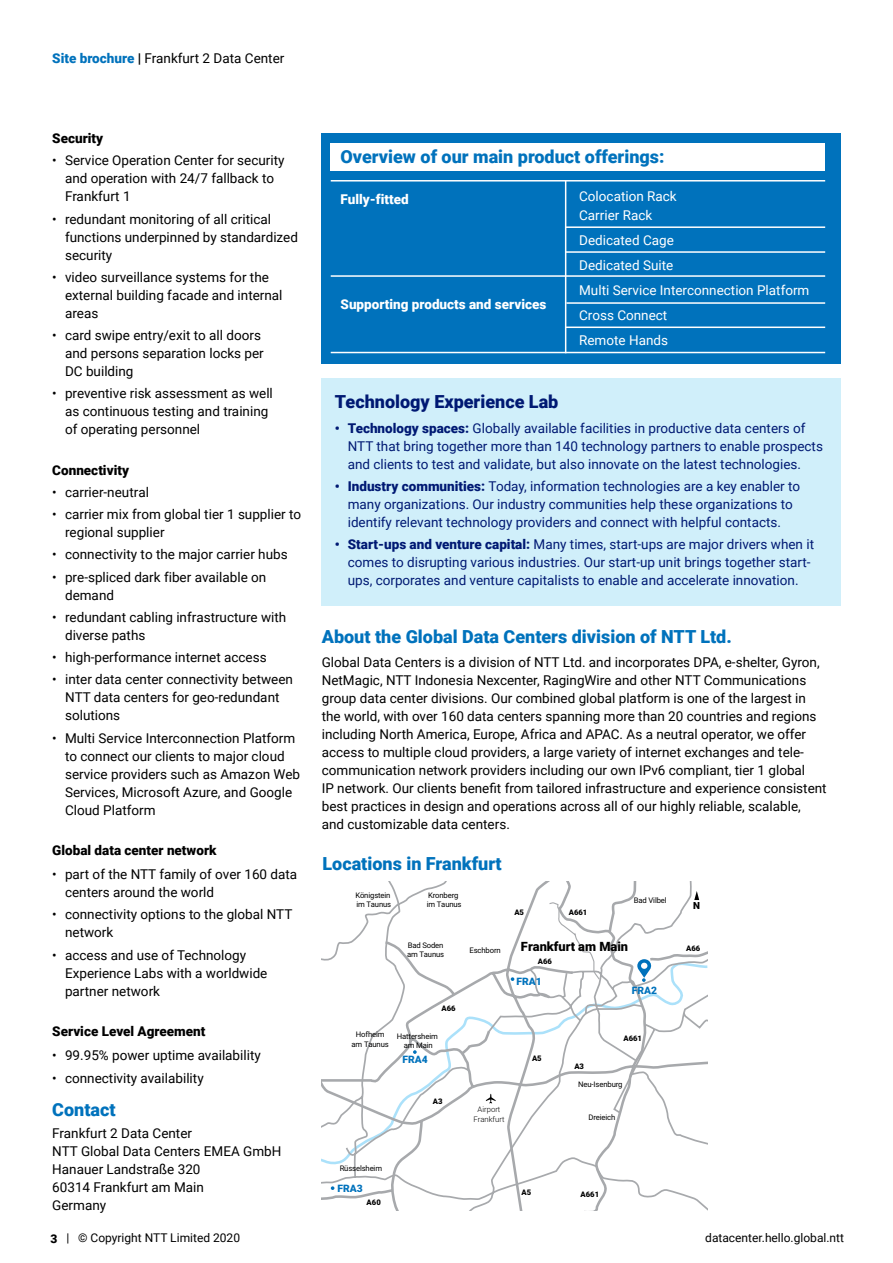
<style>
.page{position:relative;width:893px;height:1263px;background:#fff}
.page>*{position:absolute;margin:0;border:0;box-sizing:border-box;transform-origin:0 0}
.t1{font:900 18px "Roboto";color:#0072bc}
.t2{font:900 18px "Roboto";color:#001973}
.t3{font:13.5px/18px "Roboto";color:#000}
.t4{font:13.5px/18px "Roboto";color:#001973}
.t5{font:13.5px/25px "Roboto";color:#fff}
.t6{font:900 13.5px "Roboto";color:#000}
.t7{font:900 13.5px "Roboto";color:#fff}
.t8{font:900 12.9px "Roboto";color:#000}
.t9{font:12px "Roboto";color:#000}
.t10{font:900 12px "Roboto";color:#000}
.t11{font:900 10.2px "Roboto";color:#0072bc}
.t12{font:900 9.9px "Roboto";color:#000}
.t13{font:7.65px/9.3px "Roboto";letter-spacing:-.02em;color:#000}
.t14{font:900 7.65px "Roboto";color:#000}
.t15{font:300 7.65px/9.3px "Roboto";color:#000;text-align:center}
.s1{font-weight:900;color:#0072bc}
.s2{font-weight:900}
</style>
<div class="page">
<div style="left:321px;top:133px;width:520px;height:231px;background:#0072bc"></div>
<div style="left:331px;top:144px;width:494px;height:27px;background:#fff"></div>
<hr style="left:331px;top:180px;width:494px;height:2px;background:#fff">
<hr style="left:566px;top:226px;width:259px;height:2px;background:#fff">
<hr style="left:566px;top:251px;width:259px;height:2px;background:#fff">
<hr style="left:331px;top:275px;width:494px;height:2px;background:#fff">
<hr style="left:566px;top:302px;width:259px;height:2px;background:#fff">
<hr style="left:566px;top:327px;width:259px;height:1px;background:#fff">
<hr style="left:331px;top:352px;width:494px;height:1px;background:#fff">
<hr style="left:565px;top:181px;width:1px;height:172px;background:#fff">
<svg style="left:322px;top:881px;width:385px;height:330px"></svg>
<svg style="left:694px;top:891px;width:5px;height:9px"></svg>
<svg style="left:486px;top:1094px;width:10px;height:9px"></svg>
<svg style="left:511px;top:977px;width:3px;height:4px"></svg>
<svg style="left:331px;top:1186px;width:3px;height:4px"></svg>
<svg style="left:413px;top:1050px;width:4px;height:4px"></svg>
<svg style="left:637px;top:959px;width:15px;height:23px"></svg>
<div style="left:322px;top:378px;width:519px;height:228px;background:#d0effa"></div>
<p class="t3" style="left:52px;top:48px;width:234px"><span class="s1">Site brochure</span> <span class="s2">|</span> Frankfurt 2 Data Center</p>
<p class="t6" style="left:52px;top:129px;width:52px">Security</p>
<p class="t3" style="left:65px;top:151px;width:221px;text-indent:-13px">• Service Operation Center for security and operation with 24/7 fallback to<br>Frankfurt 1</p>
<p class="t3" style="left:65px;top:209px;width:234px;text-indent:-13px">• redundant monitoring of all critical functions underpinned by standardized security</p>
<p class="t3" style="left:65px;top:267px;width:219px;text-indent:-13px">• video surveillance systems for the external building facade and internal areas</p>
<p class="t3" style="left:65px;top:326px;width:200px;text-indent:-13px">• card swipe entry/exit to all doors and persons separation locks per<br>DC building</p>
<p class="t3" style="left:65px;top:384px;width:209px;text-indent:-13px">• preventive risk assessment as well as continuous testing and training of operating personnel</p>
<p class="t6" style="left:52px;top:460px;width:78px">Connectivity</p>
<p class="t3" style="left:52px;top:482px;width:98px">• carrier-neutral</p>
<p class="t3" style="left:65px;top:505px;width:238px;text-indent:-13px">• carrier mix from global tier 1 supplier to regional supplier</p>
<p class="t3" style="left:52px;top:545px;width:237px">• connectivity to the major carrier hubs</p>
<p class="t3" style="left:65px;top:567px;width:203px;text-indent:-13px">• pre-spliced dark fiber available on demand</p>
<p class="t3" style="left:65px;top:607px;width:223px;text-indent:-13px">• redundant cabling infrastructure with diverse paths</p>
<p class="t3" style="left:52px;top:648px;width:216px">• high-performance internet access</p>
<p class="t3" style="left:65px;top:670px;width:230px;text-indent:-13px">• inter data center connectivity between<br>NTT data centers for geo-redundant solutions</p>
<p class="t3" style="left:65px;top:728px;width:237px;text-indent:-13px">• Multi Service Interconnection Platform to connect our clients to major cloud service providers such as Amazon Web Services, Microsoft Azure, and Google Cloud Platform</p>
<p class="t6" style="left:52px;top:840px;width:166px">Global data center network</p>
<p class="t3" style="left:65px;top:865px;width:234px;text-indent:-13px">• part of the NTT family of over 160 data centers around the world</p>
<p class="t3" style="left:65px;top:905px;width:229px;text-indent:-13px">• connectivity options to the global NTT network</p>
<p class="t3" style="left:65px;top:945px;width:204px;text-indent:-13px">• access and use of Technology<br>Experience Labs with a worldwide partner network</p>
<p class="t6" style="left:52px;top:1022px;width:155px">Service Level Agreement</p>
<p class="t3" style="left:52px;top:1046px;width:210px">• 99.95% power uptime availability</p>
<p class="t3" style="left:52px;top:1068px;width:153px">• connectivity availability</p>
<h1 class="t1" style="left:52px;top:1096px;width:65px">Contact</h1>
<p class="t3" style="left:52px;top:1123px;width:231px">Frankfurt 2 Data Center<br>NTT Global Data Centers EMEA GmbH<br>Hanauer Landstraße 320<br>60314 Frankfurt am Main<br>Germany</p>
<h1 class="t1" style="left:341px;top:144px;width:325px">Overview of our main product offerings:</h1>
<p class="t7" style="left:341px;top:189px;width:70px">Fully-fitted</p>
<p class="t5" style="left:579px;top:186px;width:99px;line-height:19px">Colocation Rack<br>Carrier Rack</p>
<p class="t5" style="left:579px;top:227px;width:232px">Dedicated Cage<br>Dedicated Suite<br>Multi Service Interconnection Platfo rm<br>Cross Connect<br>Remote Hands</p>
<p class="t7" style="left:341px;top:294px;width:207px">Supporting products and services</p>
<h1 class="t2" style="left:335px;top:389px;width:225px">Technology Experience Lab</h1>
<p class="t4" style="left:348px;top:418px;width:477px;text-indent:-13px"><span class="s2">• Technology spaces:</span> Globally available facilities in productive data centers of<br>NTT that bring together more than 140 technology partners to enable prospects and clients to test and validate, but also innovate on the latest technologies.</p>
<p class="t4" style="left:335px;top:477px;width:467px;text-align:center"><span class="s2">• Industry communities:</span> Today, information technologies are a key enabler to many organizations. Our industry communities help these organizations to identify relevant technology providers and connect with helpful contacts.</p>
<p class="t4" style="left:348px;top:535px;width:468px;text-indent:-13px"><span class="s2">• Start-ups and venture capital:</span> Many times, start-ups are major drivers when it comes to disrupting various industries. Our start-up unit brings together start&shy;ups, corporates and venture capitalists to enable and accelerate innovation.</p>
<h1 class="t1" style="left:322px;top:623px;width:412px">About the Global Data Centers division of NTT Ltd.</h1>
<p class="t3" style="left:322px;top:653px;width:506px">Global Data Centers is a division of NTT Ltd. and incorporates DPA, e-shelter, Gyron, NetMagic, NTT Indonesia Nexcenter, RagingWire and other NTT Communications group data center divisions. Our combined global platform is one of the largest in the world, with over 160 data centers spanning more than 20 countries and regions including North America, Europe, Africa and APAC. As a neutral operator, we offer access to multiple cloud providers, a large variety of internet exchanges and tele&shy;communication network providers including our own IPv6 compliant, tier 1 global<br>IP network. Our clients benefit from tailored infrastructure and experience consistent best practices in design and operations across all of our highly reliable, scalable,<br>and customizable data centers.</p>
<h1 class="t1" style="left:322px;top:851px;width:181px">Locations in Frankfurt</h1>
<p class="t13" style="left:355px;top:890px;width:37px">Königstein im Taunus</p>
<p class="t13" style="left:427px;top:890px;width:36px">Kronberg im Taunus</p>
<p class="t14" style="left:514px;top:907px;width:11px">A5</p>
<p class="t14" style="left:569px;top:907px;width:20px">A661</p>
<p class="t13" style="left:634px;top:895px;width:34px">Bad Vilbel</p>
<p class="t13" style="left:407px;top:940px;width:39px">Bad Soden am Taunus</p>
<p class="t14" style="left:441px;top:1003px;width:16px">A66</p>
<p class="t13" style="left:352px;top:1030px;width:39px;text-align:center">Hofheim am Taunus</p>
<p class="t13" style="left:397px;top:1031px;width:42px;text-align:center">Hattersheim am Main</p>
<p class="t11" style="left:402px;top:1053px;width:27px">FRA4</p>
<p class="t14" style="left:433px;top:1095px;width:11px">A3</p>
<p class="t13" style="left:469px;top:945px;width:33px">Eschborn</p>
<p class="t8" style="left:521px;top:937px;width:109px">Frankfurt am Main</p>
<p class="t14" style="left:538px;top:956px;width:16px">A66</p>
<p class="t11" style="left:517px;top:974px;width:27px">FRA1</p>
<p class="t11" style="left:632px;top:983px;width:27px">FRA2</p>
<p class="t15" style="left:474px;top:1105px;width:32px">Airport<br>Frankfurt</p>
<p class="t14" style="left:532px;top:1052px;width:11px">A5</p>
<p class="t14" style="left:574px;top:1061px;width:11px">A3</p>
<p class="t14" style="left:623px;top:1033px;width:20px">A661</p>
<p class="t13" style="left:578px;top:1079px;width:46px">Neu-Isenburg</p>
<p class="t13" style="left:589px;top:1113px;width:28px">Dreieich</p>
<p class="t13" style="left:340px;top:1163px;width:44px">Rüsselsheim</p>
<p class="t11" style="left:337px;top:1181px;width:27px">FRA3</p>
<p class="t14" style="left:367px;top:1197px;width:16px">A60</p>
<p class="t14" style="left:521px;top:1186px;width:11px">A5</p>
<p class="t14" style="left:580px;top:1189px;width:20px">A661</p>
<p class="t12" style="left:693px;top:899px;width:8px">N</p>
<p class="t14" style="left:686px;top:943px;width:16px">A66</p>
<p class="t10" style="left:50px;top:1230px;width:8px">3</p>
<p class="t9" style="left:66px;top:1230px;width:175px">| © Copyright NTT Limited 2020</p>
<p class="t9" style="left:705px;top:1229px;width:140px">datacenter.hello.global.ntt</p>
</div>
